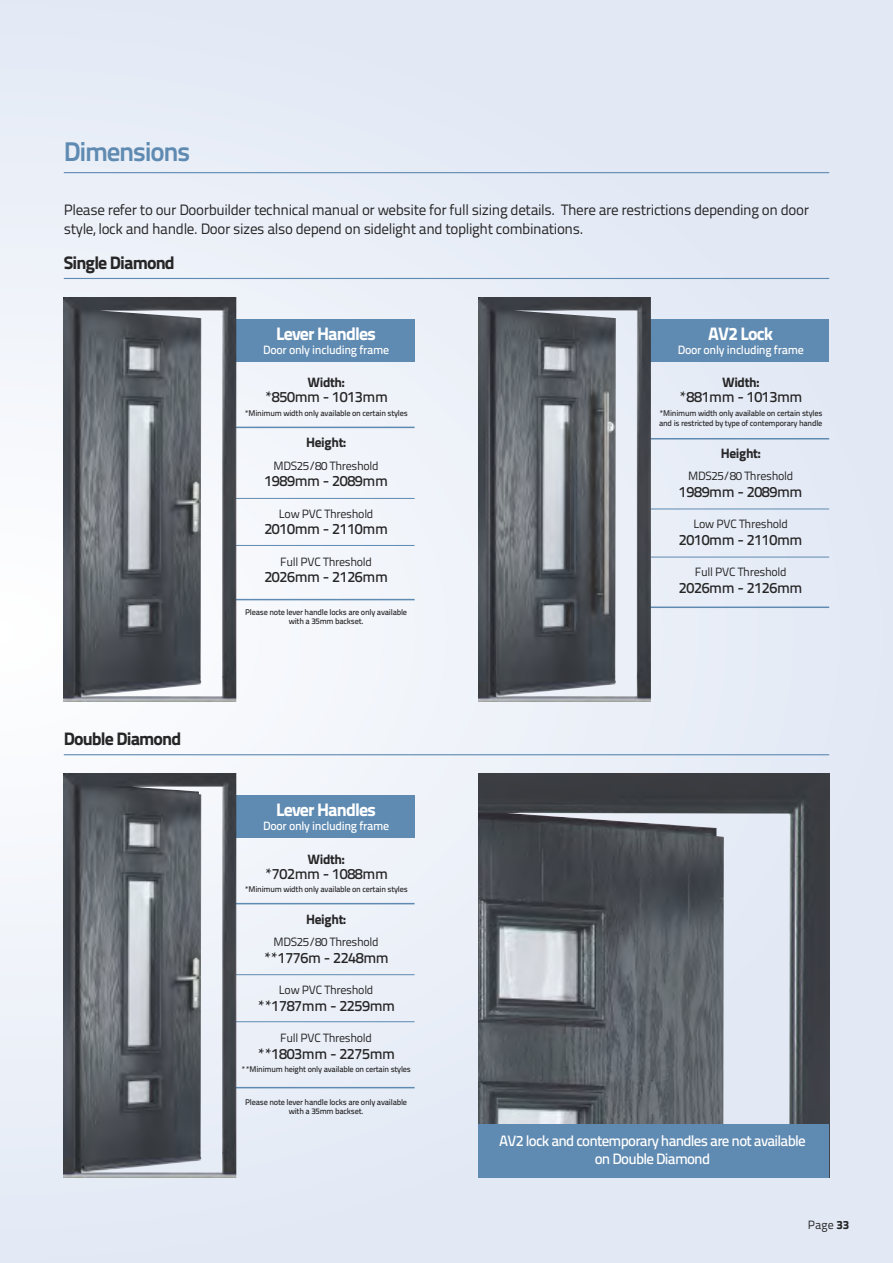
<style>
.page{position:relative;width:893px;height:1263px;background:#fff}
.page>*{position:absolute;margin:0;border:0;box-sizing:border-box;transform-origin:0 0}
.t1{font:700 27px "Titillium Text 22 L";letter-spacing:-.05em;color:#5f8ab1}
.t2{font:800 18px "Titillium Text 22 L";letter-spacing:-.05em;color:#fff}
.t3{font:800 18px "Titillium Text 22 L";letter-spacing:-.05em;color:#272627}
.t4{font:15px/18.8px "Titillium Text 22 L";letter-spacing:-.025em;color:#272627}
.t5{font:500 15px "Titillium Text 22 L";letter-spacing:-.025em;color:#272627}
.t6{font:500 15px/18px "Titillium Text 22 L";letter-spacing:-.05em;color:#fff;text-align:center}
.t7{font:800 13.5px "Titillium Text 22 L";letter-spacing:-.025em;color:#272627}
.t8{font:12px "Titillium Text 22 L";letter-spacing:-.025em;color:#272627}
.t9{font:500 12px "Titillium Text 22 L";letter-spacing:-.025em;color:#fff}
.t10{font:500 8.25px/9px "Titillium Text 22 L";letter-spacing:-.025em;color:#272627;text-align:center}
.s1{font-weight:800}
</style>
<div class="page">
<div style="left:0;top:0;width:893px;height:1263px;background:linear-gradient(to right,#eef2f9,#e1e9f5)"></div>
<hr style="left:64px;top:172px;width:765px;height:1px;background:#5f8ab1">
<hr style="left:64px;top:278px;width:765px;height:1px;background:#5f8ab1">
<div style="left:230px;top:319px;width:185px;height:42px;background:#5f8ab1"></div>
<hr style="left:230px;top:427px;width:185px;height:1px;background:#5f8ab1">
<hr style="left:230px;top:498px;width:185px;height:1px;background:#5f8ab1">
<hr style="left:230px;top:545px;width:185px;height:1px;background:#5f8ab1">
<hr style="left:230px;top:599px;width:185px;height:1px;background:#5f8ab1">
<hr style="left:230px;top:1087px;width:185px;height:1px;background:#5f8ab1">
<img style="left:64px;top:298px;width:172px;height:404px">
<div style="left:644px;top:319px;width:185px;height:42px;background:#5f8ab1"></div>
<hr style="left:644px;top:438px;width:185px;height:1px;background:#5f8ab1">
<hr style="left:644px;top:606px;width:185px;height:2px;background:#5f8ab1">
<hr style="left:64px;top:754px;width:765px;height:1px;background:#5f8ab1">
<div style="left:230px;top:795px;width:185px;height:43px;background:#5f8ab1"></div>
<hr style="left:230px;top:903px;width:185px;height:1px;background:#5f8ab1">
<hr style="left:230px;top:974px;width:185px;height:1px;background:#5f8ab1">
<hr style="left:230px;top:1021px;width:185px;height:1px;background:#5f8ab1">
<img style="left:64px;top:774px;width:172px;height:404px">
<hr style="left:644px;top:509px;width:185px;height:1px;background:#5f8ab1">
<hr style="left:644px;top:557px;width:185px;height:1px;background:#5f8ab1">
<img style="left:478px;top:298px;width:173px;height:404px">
<img style="left:478px;top:774px;width:351px;height:350px">
<div style="left:478px;top:1124px;width:351px;height:54px;background:#5f8ab1"></div>
<h1 class="t1" style="left:64px;top:142px;width:128px">Dimensions</h1>
<h3 class="t4" style="left:64px;top:202px;width:747px">Please refer to our Doorbuilder technical manual or website for full sizing details. There are restrictions depending on door style, lock and handle. Door sizes also depend on sidelight and toplight combinations.</h3>
<h2 class="t3" style="left:64px;top:256px;width:113px">Single Diamond</h2>
<h2 class="t3" style="left:64px;top:732px;width:119px">Double Diamond</h2>
<h2 class="t2" style="left:276px;top:327px;width:102px">Lever Handles</h2>
<h3 class="t9" style="left:263px;top:345px;width:128px">Door only including frame</h3>
<h3 class="t7" style="left:307px;top:378px;width:39px">Width:</h3>
<h3 class="t5" style="left:264px;top:392px;width:125px">*850mm - 1013mm</h3>
<p class="t10" style="left:244px;top:409px;width:165px">*Minimum width only available on certain styles</p>
<h3 class="t7" style="left:306px;top:438px;width:42px">Height:</h3>
<h3 class="t8" style="left:273px;top:461px;width:107px">MDS25/80 Threshold</h3>
<h3 class="t5" style="left:264px;top:476px;width:125px">1989mm - 2089mm</h3>
<h3 class="t8" style="left:279px;top:509px;width:96px">Low PVC Threshold</h3>
<h3 class="t5" style="left:264px;top:524px;width:125px">2010mm - 2110mm</h3>
<h3 class="t8" style="left:280px;top:557px;width:93px">Full PVC Threshold</h3>
<h3 class="t5" style="left:264px;top:572px;width:125px">2026mm - 2126mm</h3>
<p class="t10" style="left:245px;top:609px;width:163px">Please note lever handle locks are only available with a 35mm backset.</p>
<h2 class="t2" style="left:276px;top:804px;width:102px">Lever Handles</h2>
<h3 class="t9" style="left:263px;top:821px;width:128px">Door only including frame</h3>
<h3 class="t7" style="left:307px;top:854px;width:39px">Width:</h3>
<h3 class="t5" style="left:264px;top:868px;width:125px">*702mm - 1088mm</h3>
<p class="t10" style="left:244px;top:886px;width:165px">*Minimum width only available on certain styles</p>
<h3 class="t7" style="left:306px;top:914px;width:42px">Height:</h3>
<h3 class="t8" style="left:273px;top:938px;width:107px">MDS25/80 Threshold</h3>
<h3 class="t5" style="left:263px;top:952px;width:127px">**1776m - 2248mm</h3>
<h3 class="t8" style="left:279px;top:986px;width:96px">Low PVC Threshold</h3>
<h3 class="t5" style="left:257px;top:1000px;width:139px">**1787mm - 2259mm</h3>
<h3 class="t8" style="left:280px;top:1034px;width:93px">Full PVC Threshold</h3>
<h3 class="t5" style="left:257px;top:1048px;width:139px">**1803mm - 2275mm</h3>
<p class="t10" style="left:241px;top:1066px;width:171px">**Minimum height only available on certain styles</p>
<p class="t10" style="left:245px;top:1099px;width:163px">Please note lever handle locks are only available with a 35mm backset.</p>
<h2 class="t2" style="left:708px;top:327px;width:66px">AV2 Lock</h2>
<h3 class="t9" style="left:678px;top:345px;width:128px">Door only including frame</h3>
<h3 class="t7" style="left:722px;top:378px;width:39px">Width:</h3>
<h3 class="t5" style="left:679px;top:392px;width:125px">*881mm - 1013mm</h3>
<p class="t10" style="left:659px;top:409px;width:165px;line-height:10.5px;text-align:left">*Minimum width only available on certain styles and is restricted by type of contemporary handle</p>
<h3 class="t7" style="left:721px;top:448px;width:42px">Height:</h3>
<h3 class="t8" style="left:688px;top:472px;width:107px">MDS25/80 Threshold</h3>
<h3 class="t5" style="left:679px;top:486px;width:125px">1989mm - 2089mm</h3>
<h3 class="t8" style="left:693px;top:520px;width:96px">Low PVC Threshold</h3>
<h3 class="t5" style="left:679px;top:534px;width:125px">2010mm - 2110mm</h3>
<h3 class="t8" style="left:695px;top:568px;width:93px">Full PVC Threshold</h3>
<h3 class="t5" style="left:679px;top:582px;width:125px">2026mm - 2126mm</h3>
<h3 class="t6" style="left:499px;top:1133px;width:308px">AV2 lock and contemporary handles are not available on Double Diamond</h3>
<h3 class="t8" style="left:808px;top:1221px;width:43px">Page <span class="s1">33</span></h3>
</div>
